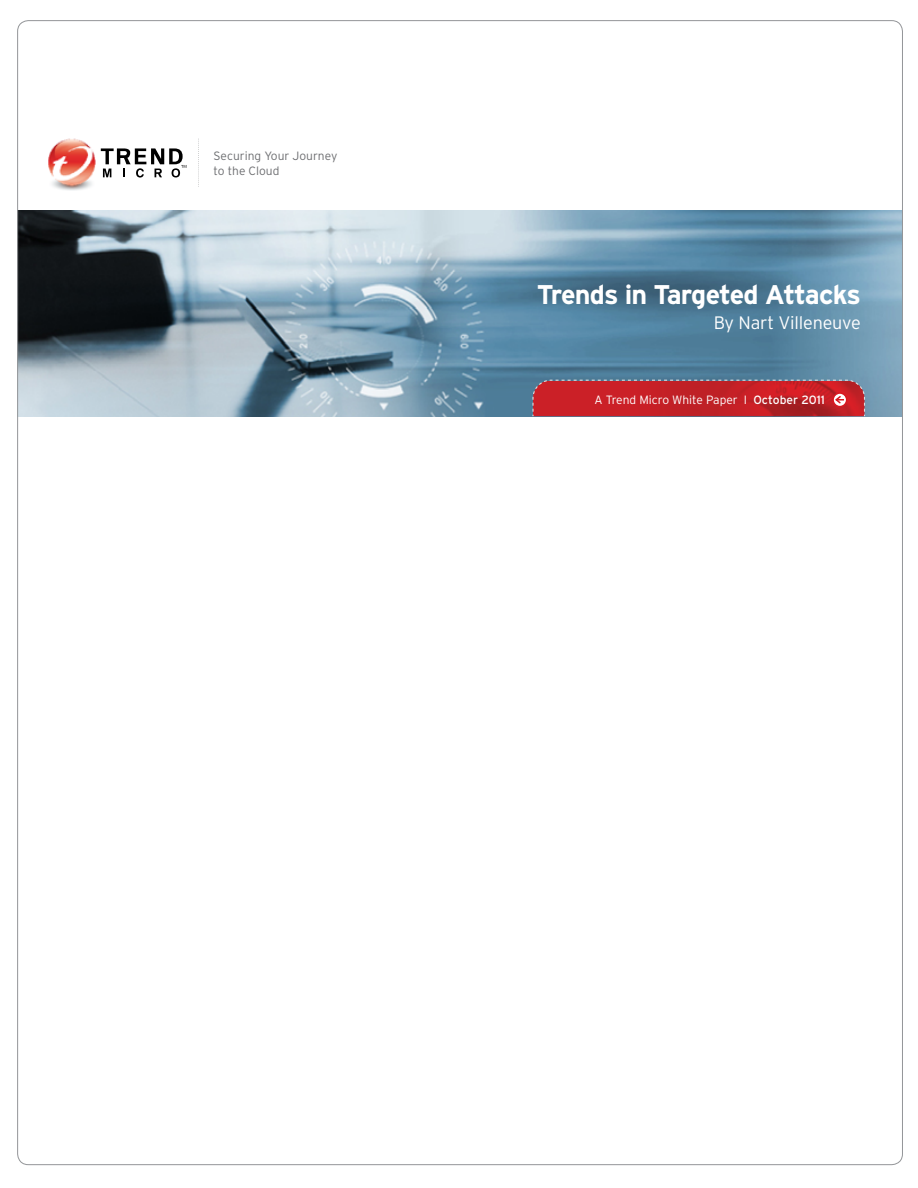
<style>
.page{position:relative;width:918px;height:1188px;background:#fff}
.page>*{position:absolute;margin:0;border:0;box-sizing:border-box;transform-origin:0 0}
.t1{font:700 27px "Interstate";letter-spacing:-.05em;color:#fff}
.t2{font:300 18px "Interstate";letter-spacing:-.01em;color:#fff}
.t3{font:300 12px "Interstate";color:#fff}
.t4{font:300 12px/15px "Interstate";color:#6d6e71}
.s1{font-weight:400}
</style>
<div class="page">
<svg style="left:198px;top:139px;width:1px;height:48px"></svg>
<img style="left:48px;top:138px;width:53px;height:53px">
<svg style="left:101px;top:148px;width:85px;height:30px"></svg>
<img style="left:19px;top:210px;width:882px;height:206px">
<svg style="left:532px;top:379px;width:334px;height:38px;background:#bc2b33"></svg>
<p class="t4" style="left:214px;top:148px;width:125px">Securing Your Journey to the Cloud</p>
<h1 class="t1" style="left:537px;top:279px;width:326px">Trends in Targeted Attacks</h1>
<h2 class="t2" style="left:714px;top:313px;width:149px">By Nart Villeneuve</h2>
<p class="t3" style="left:594px;top:393px;width:232px">A Trend Micro White Paper I <span class="s1">October 2011</span></p>
</div>
